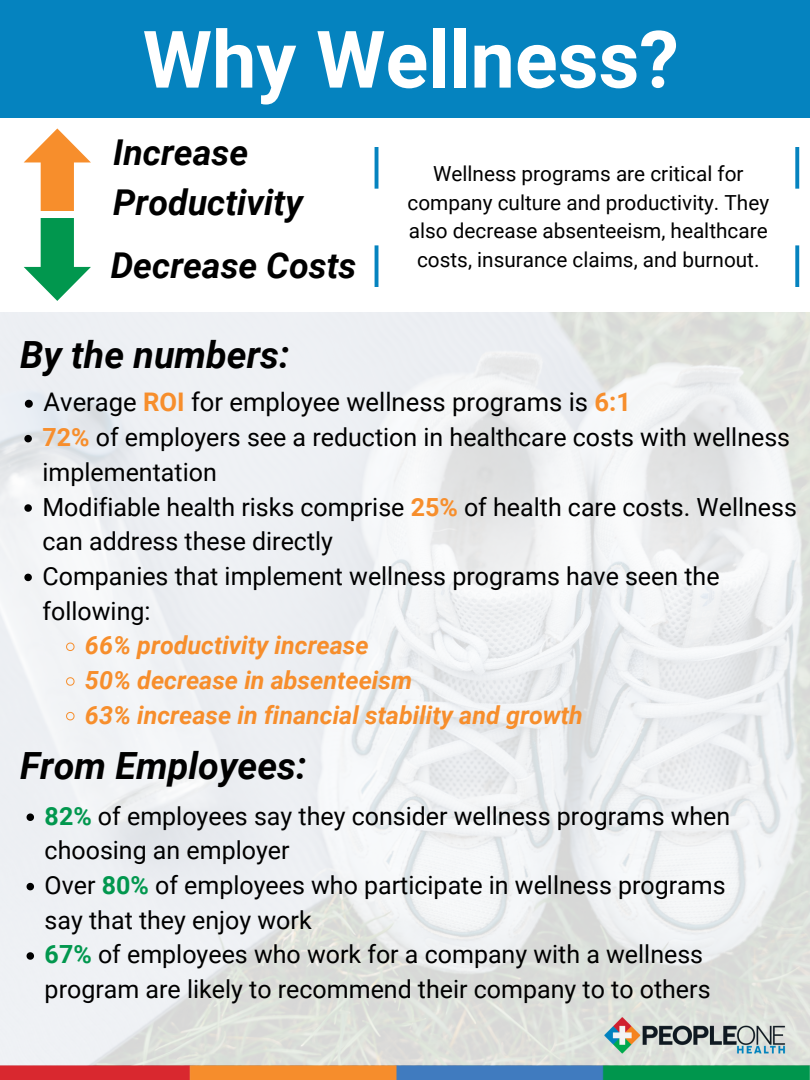
<style>
.page{position:relative;width:810px;height:1080px;background:#fff}
.page>*{position:absolute;margin:0;border:0;box-sizing:border-box;transform-origin:0 0}
.t1{font:700 79.38px "Roboto";color:#fff}
.t2{font:italic 700 37.5px "Roboto";color:#000}
.t3{font:italic 700 35.62px "Roboto";color:#000}
.t4{font:25.62px "Roboto";color:#000}
.t5{font:25px/34.7px "Roboto";color:#000}
.t6{font:italic 700 25px "Roboto";color:#f78e2c}
.t7{font:20.75px/28.6px "Roboto";color:#000;text-align:center}
.s1{font-weight:700;color:#f78e2c}
.s2{font-weight:700;color:#01974e}
</style>
<div class="page">
<div style="left:0;top:0;width:810px;height:117px;background:#0583bf"></div>
<img style="left:0;top:312px;width:810px;height:768px">
<svg style="left:25px;top:400px;width:8px;height:8px"></svg>
<svg style="left:24px;top:435px;width:8px;height:7px"></svg>
<svg style="left:24px;top:504px;width:8px;height:8px"></svg>
<svg style="left:24px;top:574px;width:8px;height:7px"></svg>
<svg style="left:66px;top:643px;width:9px;height:8px"></svg>
<svg style="left:66px;top:677px;width:9px;height:9px"></svg>
<svg style="left:66px;top:712px;width:9px;height:8px"></svg>
<img style="left:603px;top:1016px;width:183px;height:39px">
<svg style="left:24px;top:128px;width:67px;height:83px"></svg>
<svg style="left:24px;top:218px;width:67px;height:83px"></svg>
<svg style="left:375px;top:147px;width:424px;height:42px"></svg>
<svg style="left:375px;top:245px;width:424px;height:42px"></svg>
<svg style="left:27px;top:813px;width:7px;height:8px"></svg>
<svg style="left:27px;top:883px;width:7px;height:7px"></svg>
<svg style="left:27px;top:952px;width:7px;height:8px"></svg>
<p class="t1" style="left:143px;top:14px;width:538px">Why Wellness?</p>
<p class="t3" style="left:113px;top:132px;width:137px">Increase</p>
<p class="t3" style="left:113px;top:182px;width:191px">Productivity</p>
<p class="t3" style="left:111px;top:245px;width:247px">Decrease Costs</p>
<p class="t2" style="left:20px;top:334px;width:271px">By the numbers:</p>
<p class="t7" style="left:407px;top:160px;width:363px">Wellness programs are critical for company culture and productivity. They also decrease absenteeism, healthcare costs, insurance claims, and burnout.</p>
<p class="t4" style="left:44px;top:388px;width:589px">Average <span class="s1">ROI</span> for employee wellness programs is <span class="s1">6:1</span></p>
<p class="t5" style="left:42px;top:420px;width:749px"><span class="s1">72%</span> of employers see a reduction in healthcare costs with wellness implementation</p>
<p class="t5" style="left:42px;top:490px;width:756px">Modifiable health risks comprise <span class="s1">25%</span> of health care costs. Wellness can address these directly</p>
<p class="t5" style="left:42px;top:559px;width:679px">Companies that implement wellness programs have seen the following:</p>
<p class="t6" style="left:85px;top:631px;width:285px">66% productivity increase</p>
<p class="t6" style="left:85px;top:666px;width:329px">50% decrease in absenteeism</p>
<p class="t6" style="left:85px;top:700px;width:499px">63% increase in financial stability and growth</p>
<p class="t2" style="left:20px;top:744px;width:288px">From Employees:</p>
<p class="t5" style="left:45px;top:799px;width:687px"><span class="s2">82%</span> of employees say they consider wellness programs when choosing an employer</p>
<p class="t5" style="left:45px;top:868px;width:683px">Over <span class="s2">80%</span> of employees who participate in wellness programs say that they enjoy work</p>
<p class="t5" style="left:45px;top:938px;width:667px"><span class="s2">67%</span> of employees who work for a company with a wellness program are likely to recommend their company to to others</p>
</div>
